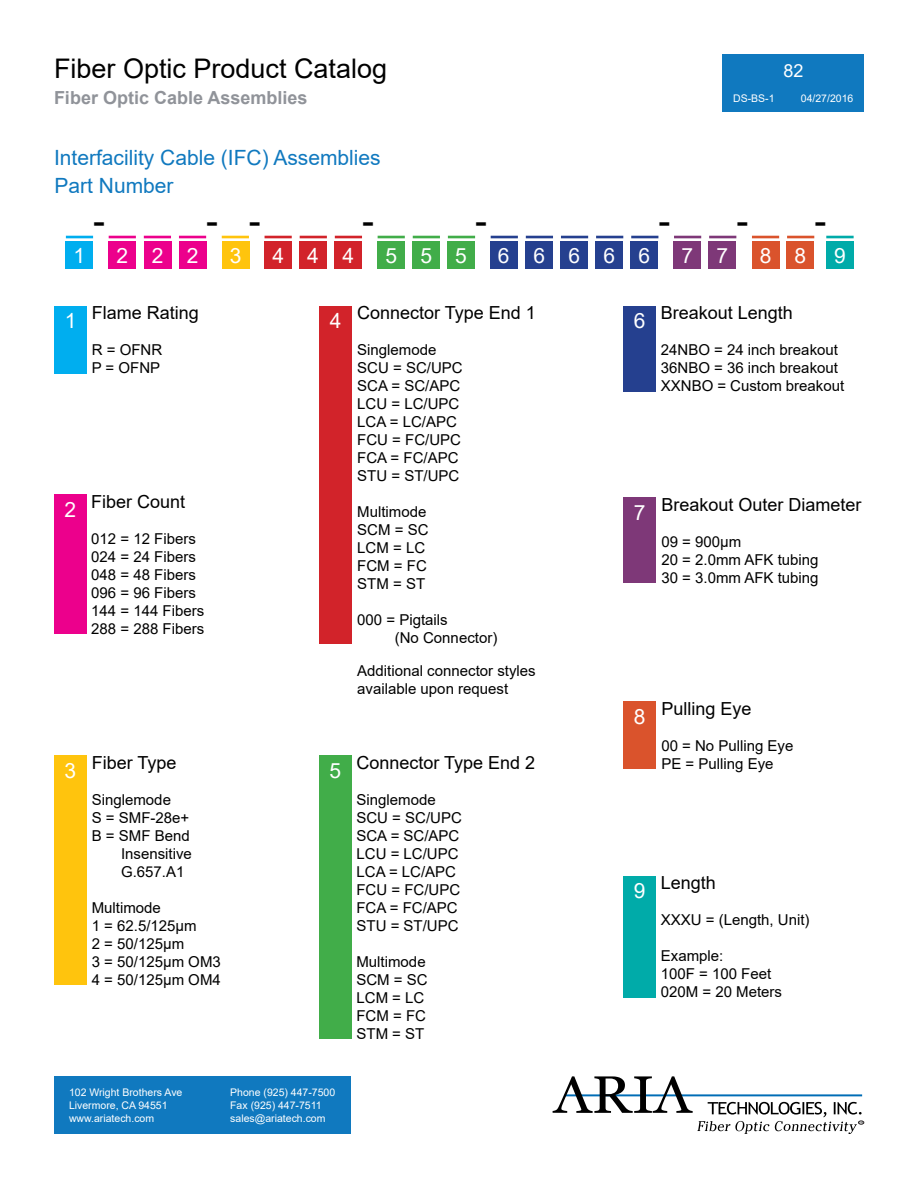
<style>
.page{position:relative;width:918px;height:1188px;background:#fff}
.page>*{position:absolute;margin:0;border:0;box-sizing:border-box;transform-origin:0 0}
.t1{font:36px "Arial";color:#000}
.t2{font:27px "Arial";color:#000}
.t3{font:21px "Arial";color:#1079bf}
.t4{font:21px "Arial";color:#fff}
.t5{font:18px "Arial";color:#000}
.t6{font:700 18px "Arial";color:#909399}
.t7{font:18px "Arial";color:#fff}
.t8{font:15px/18px "Arial";color:#000}
.t9{font:10.5px/12.6px "Arial";color:#fff}
.s1{font-size:21px;color:#fff}
</style>
<div class="page">
<svg style="left:553px;top:1076px;width:311px;height:58px"></svg>
<div style="left:54px;top:1076px;width:297px;height:58px;background:#1079bf"></div>
<div style="left:723px;top:54px;width:141px;height:58px;background:#1079bf"></div>
<hr style="left:66px;top:236px;width:27px;height:2px;background:#00aeef">
<hr style="left:109px;top:236px;width:27px;height:2px;background:#ec008c">
<hr style="left:144px;top:236px;width:27px;height:2px;background:#ec008c">
<hr style="left:179px;top:236px;width:27px;height:2px;background:#ec008c">
<hr style="left:222px;top:236px;width:27px;height:2px;background:#ffc40d">
<hr style="left:265px;top:236px;width:27px;height:2px;background:#d2232a">
<hr style="left:300px;top:236px;width:27px;height:2px;background:#d2232a">
<hr style="left:335px;top:236px;width:27px;height:2px;background:#d2232a">
<hr style="left:378px;top:236px;width:27px;height:2px;background:#41ad49">
<hr style="left:413px;top:236px;width:27px;height:2px;background:#41ad49">
<hr style="left:448px;top:236px;width:27px;height:2px;background:#41ad49">
<hr style="left:491px;top:236px;width:27px;height:2px;background:#25408f">
<hr style="left:526px;top:236px;width:27px;height:2px;background:#25408f">
<hr style="left:561px;top:236px;width:27px;height:2px;background:#25408f">
<hr style="left:596px;top:236px;width:27px;height:2px;background:#25408f">
<hr style="left:631px;top:236px;width:27px;height:2px;background:#25408f">
<hr style="left:674px;top:236px;width:27px;height:2px;background:#7e3878">
<hr style="left:709px;top:236px;width:27px;height:2px;background:#7e3878">
<hr style="left:752px;top:236px;width:27px;height:2px;background:#da532c">
<hr style="left:787px;top:236px;width:27px;height:2px;background:#da532c">
<hr style="left:826px;top:236px;width:28px;height:2px;background:#00aba9">
<div style="left:144px;top:241px;width:27px;height:28px;background:#ec008c"></div>
<div style="left:265px;top:241px;width:27px;height:28px;background:#d2232a"></div>
<div style="left:490px;top:241px;width:27px;height:28px;background:#25408f"></div>
<div style="left:319px;top:755px;width:33px;height:284px;background:#41ad49"></div>
<div style="left:674px;top:241px;width:27px;height:28px;background:#7e3878"></div>
<div style="left:66px;top:241px;width:27px;height:28px;background:#00aeef"></div>
<div style="left:752px;top:241px;width:27px;height:28px;background:#da532c"></div>
<div style="left:54px;top:495px;width:32px;height:139px;background:#ec008c"></div>
<div style="left:54px;top:755px;width:32px;height:230px;background:#ffc40d"></div>
<div style="left:624px;top:876px;width:32px;height:121px;background:#00aba9"></div>
<div style="left:624px;top:306px;width:32px;height:85px;background:#25408f"></div>
<div style="left:624px;top:702px;width:32px;height:67px;background:#da532c"></div>
<div style="left:624px;top:498px;width:32px;height:85px;background:#7e3878"></div>
<div style="left:222px;top:241px;width:27px;height:28px;background:#ffc40d"></div>
<div style="left:787px;top:241px;width:27px;height:28px;background:#da532c"></div>
<div style="left:709px;top:241px;width:27px;height:28px;background:#7e3878"></div>
<div style="left:319px;top:306px;width:33px;height:337px;background:#d2232a"></div>
<div style="left:413px;top:241px;width:27px;height:28px;background:#41ad49"></div>
<div style="left:826px;top:241px;width:28px;height:28px;background:#00aba9"></div>
<div style="left:55px;top:306px;width:32px;height:67px;background:#00aeef"></div>
<div style="left:179px;top:241px;width:27px;height:28px;background:#ec008c"></div>
<div style="left:526px;top:241px;width:27px;height:28px;background:#25408f"></div>
<div style="left:561px;top:241px;width:27px;height:28px;background:#25408f"></div>
<div style="left:596px;top:241px;width:27px;height:28px;background:#25408f"></div>
<div style="left:631px;top:241px;width:27px;height:28px;background:#25408f"></div>
<div style="left:109px;top:241px;width:27px;height:28px;background:#ec008c"></div>
<div style="left:378px;top:241px;width:27px;height:28px;background:#41ad49"></div>
<div style="left:300px;top:241px;width:27px;height:28px;background:#d2232a"></div>
<div style="left:335px;top:241px;width:27px;height:28px;background:#d2232a"></div>
<div style="left:447px;top:241px;width:28px;height:28px;background:#41ad49"></div>
<h2 class="t2" style="left:54px;top:50px;width:335px">Fiber Optic Product Catalog</h2>
<p class="t6" style="left:54px;top:85px;width:255px">Fiber Optic Cable Assemblies</p>
<p class="t9" style="left:733px;top:92px;width:43px">DS-BS-1</p>
<p class="t9" style="left:801px;top:92px;width:54px">04/27/2016</p>
<p class="t7" style="left:783px;top:58px;width:22px">82</p>
<h3 class="t3" style="left:54px;top:143px;width:328px">Interfacility Cable (IFC) Assemblies</h3>
<h3 class="t3" style="left:54px;top:172px;width:121px">Part Number</h3>
<h1 class="t1" style="left:93px;top:196px;width:13px">-</h1>
<h1 class="t1" style="left:206px;top:196px;width:56px">- -</h1>
<h1 class="t1" style="left:362px;top:196px;width:13px">-</h1>
<h1 class="t1" style="left:475px;top:196px;width:13px">-</h1>
<h1 class="t1" style="left:658px;top:196px;width:91px">- -</h1>
<h1 class="t1" style="left:814px;top:196px;width:13px">-</h1>
<h3 class="t4" style="left:152px;top:241px;width:13px">2</h3>
<h3 class="t4" style="left:272px;top:241px;width:13px">4</h3>
<h3 class="t4" style="left:498px;top:241px;width:13px">6</h3>
<h3 class="t4" style="left:421px;top:241px;width:13px">5</h3>
<h3 class="t4" style="left:834px;top:241px;width:13px">9</h3>
<h3 class="t4" style="left:74px;top:241px;width:13px">1</h3>
<h3 class="t4" style="left:681px;top:241px;width:13px">7</h3>
<h3 class="t4" style="left:760px;top:241px;width:13px">8</h3>
<h3 class="t4" style="left:117px;top:241px;width:13px">2</h3>
<h3 class="t4" style="left:307px;top:241px;width:48px">4 4</h3>
<h3 class="t4" style="left:385px;top:241px;width:13px">5</h3>
<h3 class="t4" style="left:455px;top:241px;width:13px">5</h3>
<h3 class="t4" style="left:187px;top:241px;width:13px">2</h3>
<h3 class="t4" style="left:533px;top:241px;width:118px">6666</h3>
<h3 class="t4" style="left:230px;top:241px;width:13px">3</h3>
<h3 class="t4" style="left:717px;top:241px;width:13px">7</h3>
<h3 class="t4" style="left:795px;top:241px;width:13px">8</h3>
<p class="t5" style="left:65px;top:301px;width:135px"><span class="s1">1</span> Flame Rating</p>
<p class="t8" style="left:92px;top:341px;width:72px">R = OFNR<br>P = OFNP</p>
<p class="t5" style="left:64px;top:489px;width:122px"><span class="s1">2</span> Fiber Count</p>
<p class="t8" style="left:91px;top:530px;width:114px">012 = 12 Fibers<br>024 = 24 Fibers<br>048 = 48 Fibers<br>096 = 96 Fibers<br>144 = 144 Fibers<br>288 = 288 Fibers</p>
<h3 class="t4" style="left:330px;top:307px;width:13px">4</h3>
<p class="t5" style="left:357px;top:301px;width:180px">Connector Type End 1</p>
<p class="t8" style="left:357px;top:341px;width:107px">Singlemode<br>SCU = SC/UPC<br>SCA = SC/APC<br>LCU = LC/UPC<br>LCA = LC/APC<br>FCU = FC/UPC<br>FCA = FC/APC<br>STU = ST/UPC</p>
<p class="t8" style="left:357px;top:503px;width:73px">Multimode<br>SCM = SC<br>LCM = LC<br>FCM = FC<br>STM = ST</p>
<p class="t8" style="left:395px;top:611px;width:104px;text-indent:-38px">000 = Pigtails<br>(No Connector)</p>
<p class="t8" style="left:357px;top:662px;width:180px">Additional connector styles available upon request</p>
<p class="t5" style="left:64px;top:750px;width:114px"><span class="s1">3</span> Fiber Type</p>
<p class="t8" style="left:92px;top:790px;width:81px">Singlemode</p>
<p class="t8" style="left:92px;top:808px;width:99px">S = SMF-28e+</p>
<p class="t8" style="left:92px;top:826px;width:99px">B = SMF Bend</p>
<p class="t8" style="left:121px;top:844px;width:72px">Insensitive</p>
<p class="t8" style="left:121px;top:862px;width:65px">G.657.A1</p>
<p class="t8" style="left:92px;top:898px;width:131px">Multimode<br>1 = 62.5/125μm<br>2 = 50/125μm<br>3 = 50/125μm OM3<br>4 = 50/125μm OM4</p>
<h3 class="t4" style="left:330px;top:756px;width:13px">5</h3>
<p class="t5" style="left:356px;top:750px;width:180px">Connector Type End 2</p>
<p class="t8" style="left:356px;top:790px;width:107px">Singlemode<br>SCU = SC/UPC<br>SCA = SC/APC<br>LCU = LC/UPC<br>LCA = LC/APC<br>FCU = FC/UPC<br>FCA = FC/APC<br>STU = ST/UPC</p>
<p class="t8" style="left:356px;top:952px;width:73px">Multimode<br>SCM = SC<br>LCM = LC<br>FCM = FC<br>STM = ST</p>
<p class="t9" style="left:69px;top:1086px;width:115px">102 Wright Brothers Ave<br>Livermore, CA 94551 www.ariatech.com</p>
<p class="t9" style="left:230px;top:1086px;width:107px">Phone (925) 447-7500<br>Fax (925) 447-7511 sales@ariatech.com</p>
<h3 class="t4" style="left:634px;top:307px;width:13px">6</h3>
<p class="t5" style="left:661px;top:301px;width:134px">Breakout Length</p>
<p class="t8" style="left:661px;top:341px;width:185px">24NBO = 24 inch breakout<br>36NBO = 36 inch breakout<br>XXNBO = Custom breakout</p>
<p class="t5" style="left:634px;top:492px;width:229px"><span class="s1">7</span> Breakout Outer Diameter</p>
<p class="t8" style="left:661px;top:533px;width:159px">09 = 900μm<br>20 = 2.0mm AFK tubing<br>30 = 3.0mm AFK tubing</p>
<p class="t5" style="left:634px;top:696px;width:119px"><span class="s1">8</span> Pulling Eye</p>
<p class="t8" style="left:661px;top:736px;width:134px">00 = No Pulling Eye<br>PE = Pulling Eye</p>
<h3 class="t4" style="left:634px;top:877px;width:13px">9</h3>
<p class="t5" style="left:661px;top:871px;width:57px">Length</p>
<p class="t8" style="left:661px;top:911px;width:150px">XXXU = (Length, Unit)</p>
<p class="t8" style="left:661px;top:947px;width:123px">Example:<br>100F = 100 Feet<br>020M = 20 Meters</p>
</div>
